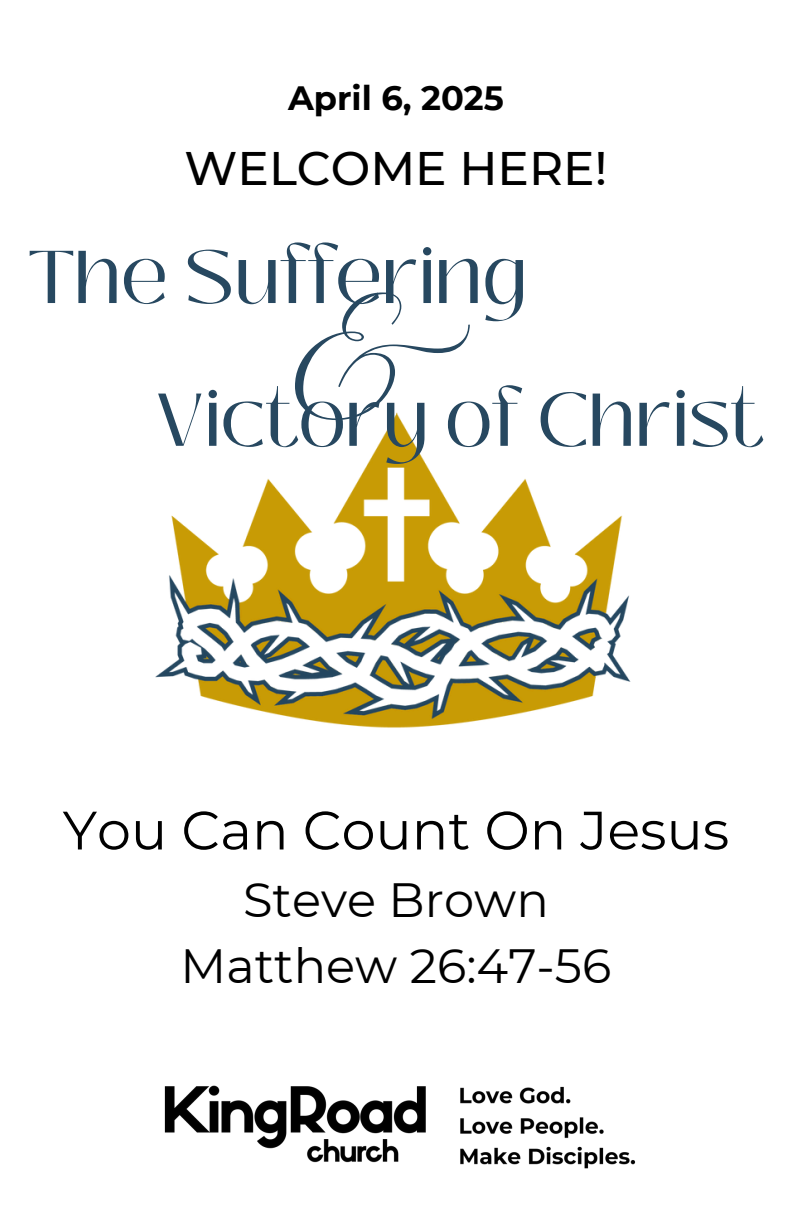
<style>
.page{position:relative;width:792px;height:1224px;background:#fff}
.page>*{position:absolute;margin:0;border:0;box-sizing:border-box;transform-origin:0 0}
.t1{font:121.6px "New Icon Script";color:#274860}
.t2{font:74.4px "Black Mango";color:#274860}
.t3{font:54px "Montserrat";color:#000}
.t4{font:48px/66px "Montserrat";color:#000;text-align:center}
.t5{font:500 47px "Montserrat";color:#000}
.t6{font:700 33.6px "Montserrat";color:#000}
</style>
<div class="page">
<img style="left:155px;top:412px;width:476px;height:316px">
<img style="left:164px;top:1085px;width:472px;height:84px">
<p class="t6" style="left:288px;top:78px;width:217px">April 6, 2025</p>
<h1 class="t5" style="left:185px;top:140px;width:424px">WELCOME HERE!</h1>
<p class="t2" style="left:28px;top:221px;width:502px">The Suffering</p>
<h1 class="t1" style="left:291px;top:295px;width:175px">&amp;</h1>
<h3 class="t2" style="left:155px;top:364px;width:611px">Victory of Christ</h3>
<p class="t3" style="left:63px;top:797px;width:668px">You Can Count On Jesus</p>
<p class="t4" style="left:181px;top:867px;width:432px">Steve Brown<br>Matthew 26:47-56</p>
</div>
